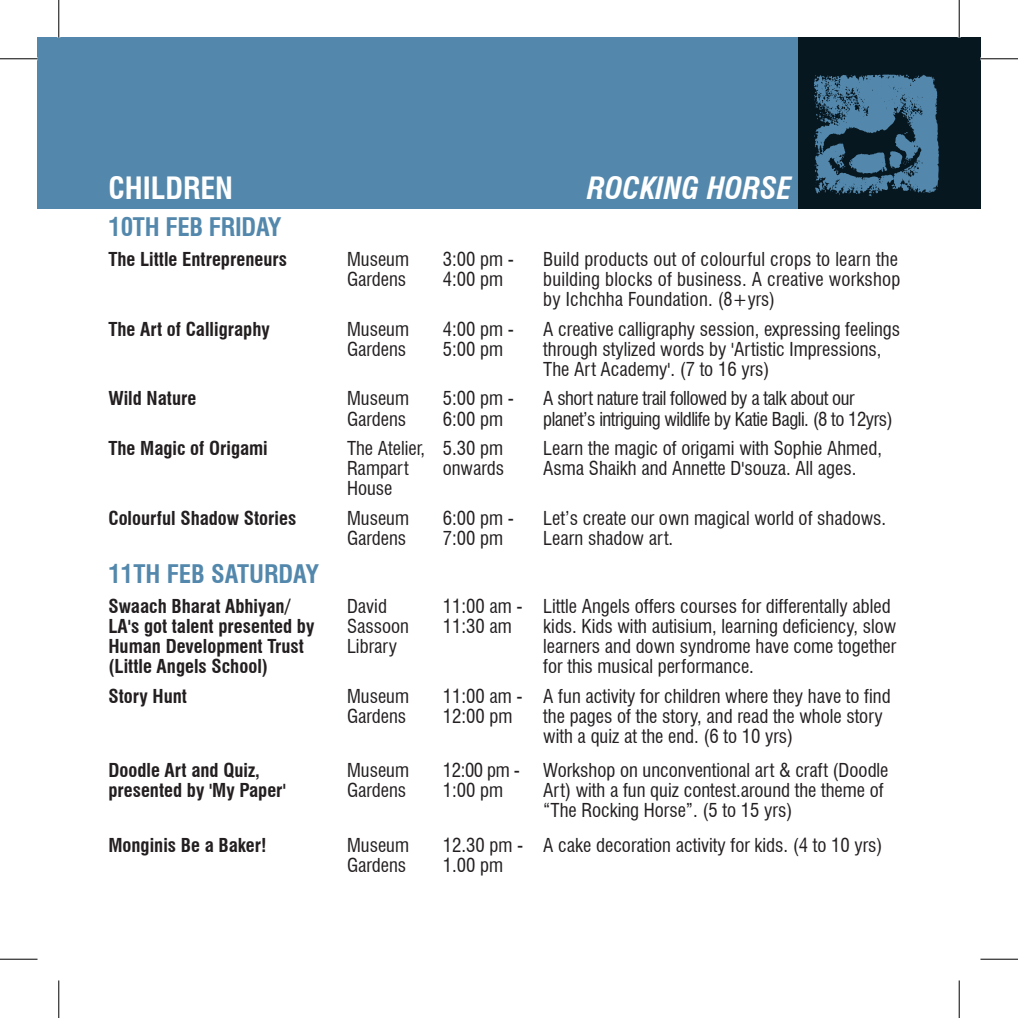
<style>
.page{position:relative;width:1018px;height:1018px;background:#fff}
.page>*{position:absolute;margin:0;border:0;box-sizing:border-box;transform-origin:0 0}
.t1{font:italic 700 condensed 30px "Swiss 721 BT";color:#fff}
.t2{font:700 condensed 30px "Swiss 721 BT";color:#fff}
.t3{font:700 condensed 25px "Swiss 721 BT";letter-spacing:-.01em;color:#5388ac}
.t4{font:condensed 18.75px/20px "Swiss 721 BT";color:#231f20}
.t5{font:700 condensed 18.75px/20px "Swiss 721 BT";color:#231f20}
.t6{font:condensed 18.75px/20px "Swiss 721 BT";letter-spacing:-.025em;color:#231f20}
</style>
<div class="page">
<div style="left:38px;top:38px;width:942px;height:171px;background:#5388ac"></div>
<div style="left:798px;top:38px;width:182px;height:171px;background:#071720"></div>
<svg style="left:814px;top:74px;width:125px;height:122px"></svg>
<hr style="left:0;top:58px;width:38px;height:1px;background:#000">
<hr style="left:980px;top:58px;width:38px;height:1px;background:#000">
<hr style="left:0;top:958px;width:38px;height:1px;background:#000">
<hr style="left:980px;top:958px;width:38px;height:1px;background:#000">
<hr style="left:58px;top:0;width:1px;height:38px;background:#000">
<hr style="left:58px;top:980px;width:1px;height:38px;background:#000">
<hr style="left:958px;top:0;width:1px;height:38px;background:#000">
<hr style="left:958px;top:980px;width:1px;height:38px;background:#000">
<h1 class="t2" style="left:108px;top:170px;width:126px">CHILDREN</h1>
<h1 class="t1" style="left:587px;top:170px;width:206px">ROCKING HORSE</h1>
<h2 class="t3" style="left:108px;top:212px;width:175px">10TH FEB FRIDAY</h2>
<p class="t5" style="left:108px;top:249px;width:180px">The Little Entrepreneurs</p>
<p class="t4" style="left:347px;top:249px;width:64px">Museum<br>Gardens</p>
<p class="t4" style="left:443px;top:249px;width:73px">3:00 pm -<br>4:00 pm</p>
<p class="t4" style="left:543px;top:249px;width:358px;text-align:justify">Build products out of colourful crops to learn the building blocks of business. A creative workshop by Ichchha Foundation. (8+yrs)</p>
<p class="t5" style="left:108px;top:319px;width:163px">The Art of Calligraphy</p>
<p class="t4" style="left:347px;top:319px;width:64px">Museum<br>Gardens</p>
<p class="t4" style="left:443px;top:319px;width:73px">4:00 pm -<br>5:00 pm</p>
<p class="t4" style="left:543px;top:319px;width:358px">A creative calligraphy session, expressing feelings through stylized words by 'Artistic Impressions,<br>The Art Academy'. (7 to 16 yrs)</p>
<p class="t5" style="left:108px;top:388px;width:89px">Wild Nature</p>
<p class="t4" style="left:347px;top:388px;width:64px">Museum<br>Gardens</p>
<p class="t4" style="left:443px;top:388px;width:73px">5:00 pm -<br>6:00 pm</p>
<p class="t6" style="left:543px;top:388px;width:351px">A short nature trail followed by a talk about our planet’s intriguing wildlife by Katie Bagli. (8 to 12yrs)</p>
<p class="t5" style="left:108px;top:438px;width:161px">The Magic of Origami</p>
<p class="t4" style="left:347px;top:438px;width:80px">The Atelier,<br>Rampart<br>House</p>
<p class="t4" style="left:443px;top:438px;width:63px">5.30 pm onwards</p>
<p class="t4" style="left:543px;top:438px;width:340px">Learn the magic of origami with Sophie Ahmed,<br>Asma Shaikh and Annette D'souza. All ages.</p>
<p class="t5" style="left:108px;top:508px;width:189px">Colourful Shadow Stories</p>
<p class="t4" style="left:347px;top:508px;width:64px">Museum<br>Gardens</p>
<p class="t4" style="left:443px;top:508px;width:73px">6:00 pm -<br>7:00 pm</p>
<p class="t4" style="left:543px;top:508px;width:344px">Let’s create our own magical world of shadows.<br>Learn shadow art.</p>
<h2 class="t3" style="left:108px;top:558px;width:212px">11TH FEB SATURDAY</h2>
<p class="t5" style="left:108px;top:596px;width:207px">Swaach Bharat Abhiyan/<br>LA's got talent presented by<br>Human Development Trust (Little Angels School)</p>
<p class="t4" style="left:347px;top:596px;width:63px">David<br>Sassoon<br>Library</p>
<p class="t4" style="left:443px;top:596px;width:81px">11:00 am -<br>11:30 am</p>
<p class="t4" style="left:543px;top:596px;width:354px">Little Angels offers courses for differentally abled kids. Kids with autisium, learning deficiency, slow learners and down syndrome have come together for this musical performance.</p>
<p class="t5" style="left:108px;top:685px;width:80px">Story Hunt</p>
<p class="t4" style="left:347px;top:685px;width:64px">Museum<br>Gardens</p>
<p class="t4" style="left:443px;top:685px;width:81px">11:00 am -<br>12:00 pm</p>
<p class="t4" style="left:543px;top:685px;width:349px">A fun activity for children where they have to find the pages of the story, and read the whole story with a quiz at the end. (6 to 10 yrs)</p>
<p class="t5" style="left:108px;top:760px;width:179px">Doodle Art and Quiz, presented by 'My Paper'</p>
<p class="t4" style="left:347px;top:760px;width:64px">Museum<br>Gardens</p>
<p class="t4" style="left:443px;top:760px;width:79px">12:00 pm -<br>1:00 pm</p>
<p class="t4" style="left:543px;top:760px;width:347px">Workshop on unconventional art &amp; craft (Doodle<br>Art) with a fun quiz contest.around the theme of “The Rocking Horse”. (5 to 15 yrs)</p>
<p class="t5" style="left:108px;top:835px;width:160px">Monginis Be a Baker!</p>
<p class="t4" style="left:347px;top:835px;width:64px">Museum<br>Gardens</p>
<p class="t4" style="left:443px;top:835px;width:82px">12.30 pm -<br>1.00 pm</p>
<p class="t4" style="left:543px;top:835px;width:341px">A cake decoration activity for kids. (4 to 10 yrs)</p>
</div>
